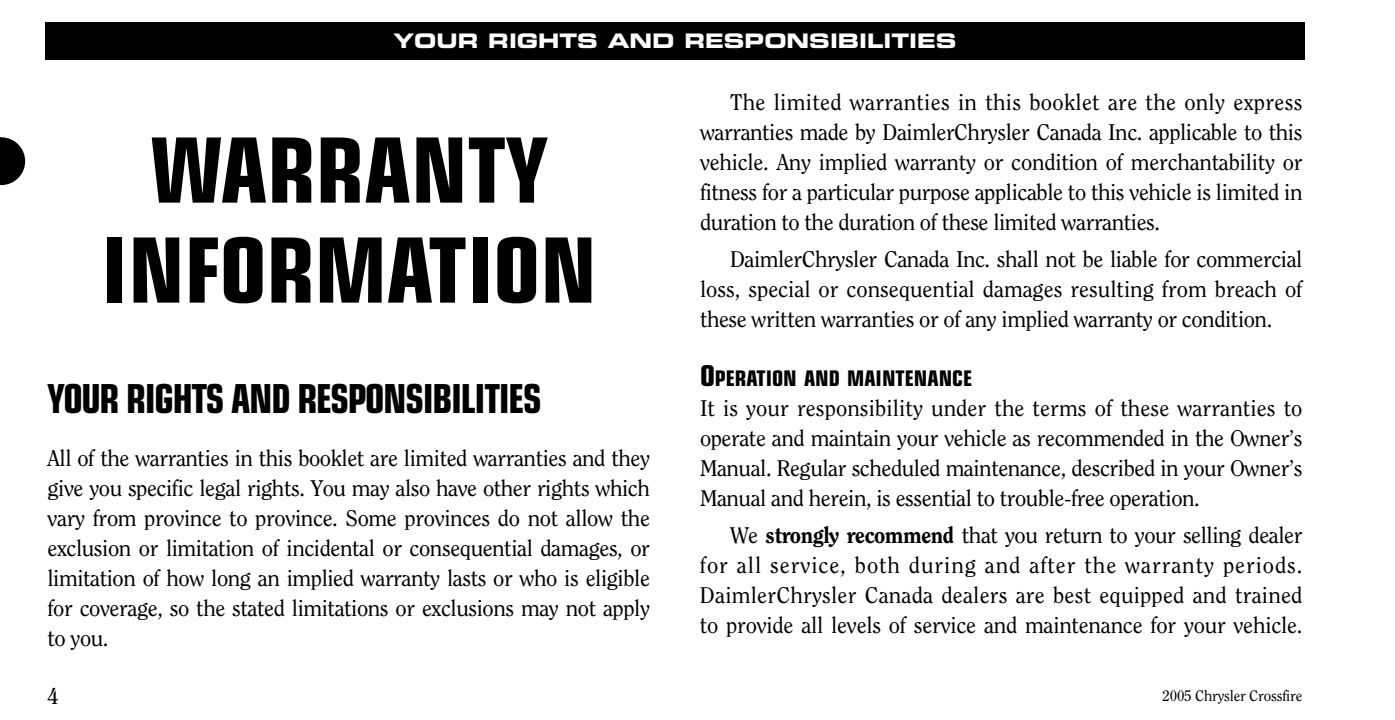
<style>
.page{position:relative;width:1395px;height:720px;background:#fff}
.page>*{position:absolute;margin:0;border:0;box-sizing:border-box;transform-origin:0 0}
.t1{font:700 condensed 90px/100px "Eurostile";color:#000;text-align:center}
.t2{font:700 condensed 40px "Eurostile";letter-spacing:-.035em;color:#000;scale:.93 1}
.t3{font:22.5px/30px "Clearface";letter-spacing:-.02em;color:#000;text-align:justify}
.t4{font:700 condensed 21.5px "Eurostile";color:#000}
.t5{font:20px "Eurostile Bold Extended Two";color:#fff}
.t6{font:15px "Clearface";letter-spacing:-.015em;color:#000}
.s1{font-size:28.75px}
.s2{font-weight:800}
</style>
<div class="page">
<div style="left:45px;top:22px;width:1260px;height:38px;background:#000"></div>
<svg style="left:1px;top:137px;width:24px;height:48px"></svg>
<hr style="left:0;top:137px;width:1px;height:48px;background:#000">
<p class="t5" style="left:393px;top:29px;width:565px">YOUR RIGHTS AND RESPONSIBILITIES</p>
<h1 class="t1" style="left:101px;top:128px;width:497px">WARRANTY<br>INFORMATION</h1>
<h2 class="t2" style="left:48px;top:384px;width:533px">YOUR RIGHTS AND RESPONSIBILITIES</h2>
<p class="t3" style="left:48px;top:444px;width:604px">All of the warranties in this booklet are limited warranties and they give you specific legal rights. You may also have other rights which vary from province to province. Some provinces do not allow the exclusion or limitation of incidental or consequential damages, or limitation of how long an implied warranty lasts or who is eligible for coverage, so the stated limitations or exclusions may not apply to you.</p>
<p class="t3" style="left:48px;top:682px;width:13px">4</p>
<p class="t3" style="left:700px;top:88px;width:604px;text-indent:30px">The limited warranties in this booklet are the only express warranties made by DaimlerChrysler Canada Inc. applicable to this vehicle. Any implied warranty or condition of merchantability or fitness for a particular purpose applicable to this vehicle is limited in duration to the duration of these limited warranties.</p>
<p class="t3" style="left:700px;top:245px;width:604px;text-indent:30px">DaimlerChrysler Canada Inc. shall not be liable for commercial loss, special or consequential damages resulting from breach of these written warranties or of any implied warranty or condition.</p>
<p class="t4" style="left:700px;top:370px;width:274px"><span class="s1">O</span>PERATION AND MAINTENANCE</p>
<p class="t3" style="left:700px;top:394px;width:604px">It is your responsibility under the terms of these warranties to operate and maintain your vehicle as recommended in the Owner’s Manual. Regular scheduled maintenance, described in your Owner’s Manual and herein, is essential to trouble-free operation.</p>
<p class="t3" style="left:700px;top:522px;width:604px;text-indent:30px">We <span class="s2">strongly recommend</span> that you return to your selling dealer for all service, both during and after the warranty periods.<br>DaimlerChrysler Canada dealers are best equipped and trained to provide all levels of service and maintenance for your vehicle.</p>
<p class="t6" style="left:1162px;top:690px;width:142px">2005 Chrysler Crossfire</p>
</div>
